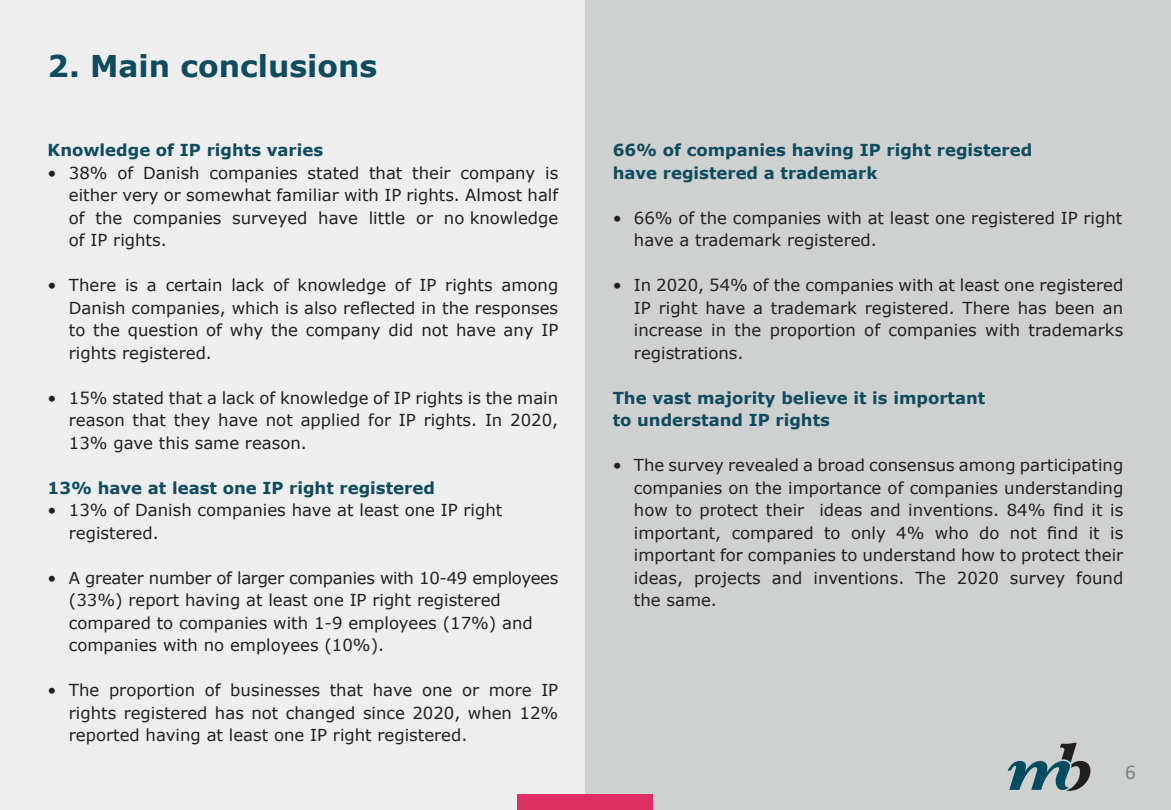
<style>
.page{position:relative;width:1171px;height:810px;background:#fff}
.page>*{position:absolute;margin:0;border:0;box-sizing:border-box;transform-origin:0 0}
.t1{font:700 30px "Verdana";color:#0f4b5f}
.t2{font:21px "Calibri";color:#7e8182}
.t3{font:16.5px/22.5px "Verdana";color:#231f20;text-align:justify}
.t4{font:700 16.5px/22.5px "Verdana";color:#0f4b5f}
</style>
<div class="page">
<div style="left:0;top:0;width:1170px;height:810px;background:#edeeed"></div>
<div style="left:585px;top:0;width:585px;height:810px;background:#cfd1d0"></div>
<div style="left:517px;top:795px;width:136px;height:15px;background:#e02d64"></div>
<svg style="left:1007px;top:743px;width:83px;height:48px"></svg>
<h1 class="t1" style="left:48px;top:47px;width:331px">2. Main conclusions</h1>
<p class="t4" style="left:48px;top:139px;width:277px">Knowledge of IP rights varies</p>
<p class="t3" style="left:69px;top:162px;width:491px;text-indent:-21px">• 38% of Danish companies stated that their company is either very or somewhat familiar with IP rights. Almost half of the companies surveyed have little or no knowledge of IP rights.</p>
<p class="t3" style="left:69px;top:274px;width:491px;text-indent:-21px">• There is a certain lack of knowledge of IP rights among Danish companies, which is also reflected in the responses to the question of why the company did not have any IP rights registered.</p>
<p class="t3" style="left:69px;top:387px;width:491px;text-indent:-21px">• 15% stated that a lack of knowledge of IP rights is the main reason that they have not applied for IP rights. In 2020, 13% gave this same reason.</p>
<p class="t4" style="left:48px;top:477px;width:388px">13% have at least one IP right registered</p>
<p class="t3" style="left:69px;top:499px;width:435px;text-indent:-21px">• 13% of Danish companies have at least one IP right registered.</p>
<p class="t3" style="left:69px;top:567px;width:491px;text-align:left;text-indent:-21px">• A greater number of larger companies with 10-49 employees (33%) report having at least one IP right registered compared to companies with 1-9 employees (17%) and companies with no employees (10%).</p>
<p class="t3" style="left:69px;top:679px;width:491px;text-indent:-21px">• The proportion of businesses that have one or more IP rights registered has not changed since 2020, when 12% reported having at least one IP right registered.</p>
<p class="t4" style="left:612px;top:139px;width:421px">66% of companies having IP right registered have registered a trademark</p>
<p class="t3" style="left:634px;top:207px;width:490px;text-indent:-21px">• 66% of the companies with at least one registered IP right have a trademark registered.</p>
<p class="t3" style="left:634px;top:274px;width:491px;text-indent:-21px">• In 2020, 54% of the companies with at least one registered IP right have a trademark registered. There has been an increase in the proportion of companies with trademarks registrations.</p>
<p class="t4" style="left:612px;top:387px;width:374px">The vast majority believe it is important to understand IP rights</p>
<p class="t3" style="left:634px;top:454px;width:490px;text-indent:-21px">• The survey revealed a broad consensus among participating companies on the importance of companies understanding how to protect their ideas and inventions. 84% find it is important, compared to only 4% who do not find it is important for companies to understand how to protect their ideas, projects and inventions. The 2020 survey found the same.</p>
<p class="t2" style="left:1124px;top:758px;width:12px">6</p>
</div>
